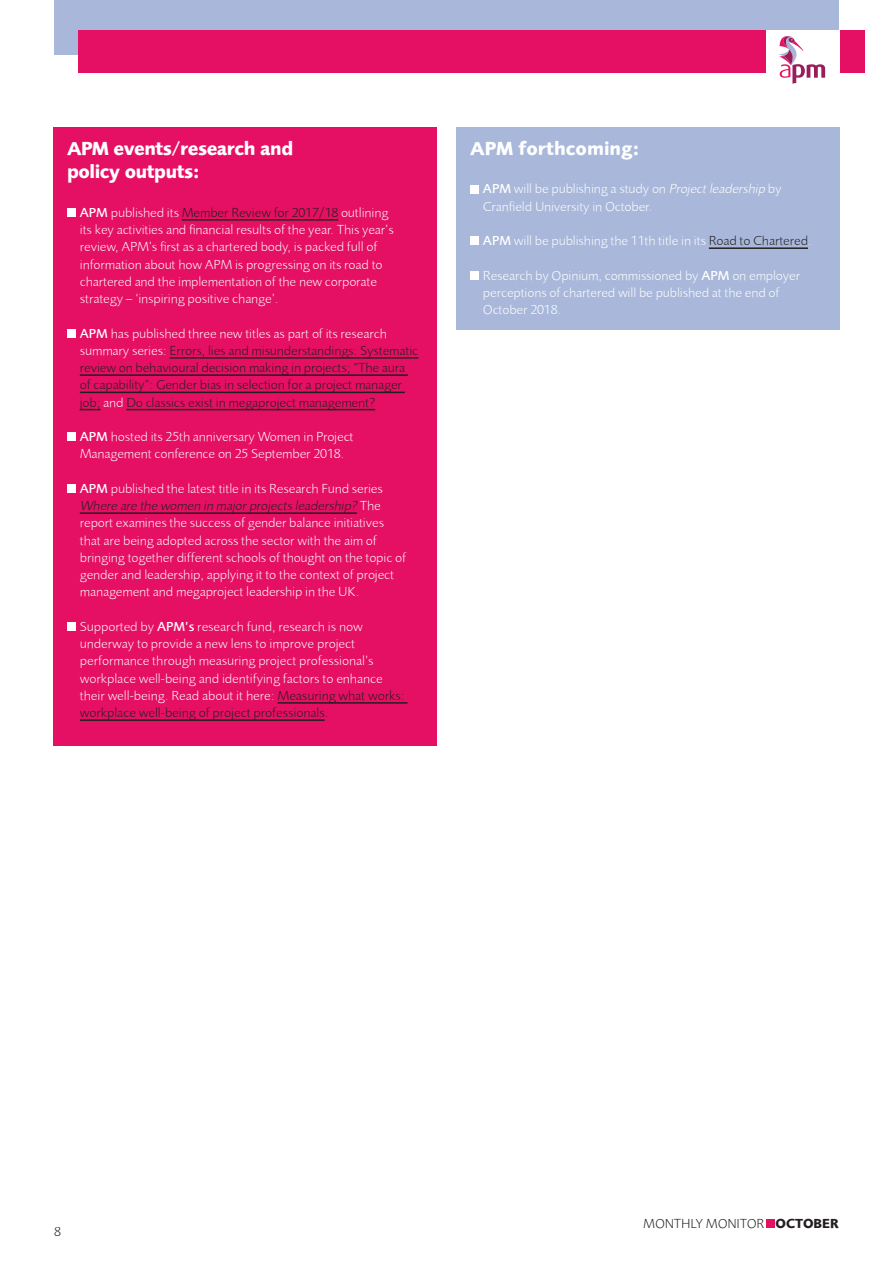
<style>
.page{position:relative;width:893px;height:1263px;background:#fff}
.page>*{position:absolute;margin:0;border:0;box-sizing:border-box;transform-origin:0 0}
.t1{font:700 19.5px/23.4px "Foundry Sans";letter-spacing:-.025em;color:#fff}
.t2{font:700 19.5px "Foundry Sans";color:#fff}
.t3{font:300 13.5px/17.2px "Foundry Sans";color:#fff}
.t4{font:300 13.5px/17.2px "Foundry Sans";color:#231f20}
.s1{font-weight:500}
.s2{color:#231f20}
.s3{font-weight:500;color:#fff}
.s4{color:#fff}
.s5{font-style:italic;color:#231f20}
.s6{font-style:italic}
.s7{font-weight:700}
</style>
<div class="page">
<div style="left:54px;top:0;width:785px;height:54px;background:#a9b8da"></div>
<div style="left:78px;top:30px;width:787px;height:42px;background:#e50f63"></div>
<div style="left:766px;top:30px;width:74px;height:61px;background:#fff"></div>
<svg style="left:779px;top:36px;width:46px;height:48px"></svg>
<div style="left:457px;top:128px;width:383px;height:202px;background:#a9b8da"></div>
<hr style="left:709px;top:247px;width:99px;height:2px;background:#231f20">
<div style="left:470px;top:185px;width:9px;height:8px;background:#fff"></div>
<div style="left:470px;top:237px;width:9px;height:8px;background:#fff"></div>
<div style="left:470px;top:271px;width:9px;height:9px;background:#fff"></div>
<div style="left:54px;top:128px;width:383px;height:618px;background:#e50f63"></div>
<hr style="left:182px;top:219px;width:156px;height:2px;background:#231f20">
<hr style="left:170px;top:357px;width:248px;height:2px;background:#231f20">
<hr style="left:80px;top:374px;width:328px;height:2px;background:#231f20">
<hr style="left:80px;top:392px;width:325px;height:1px;background:#231f20">
<svg style="left:80px;top:409px;width:20px;height:1px"></svg>
<hr style="left:126px;top:409px;width:249px;height:1px;background:#231f20">
<hr style="left:80px;top:512px;width:277px;height:2px;background:#231f20">
<hr style="left:278px;top:702px;width:130px;height:2px;background:#231f20">
<hr style="left:80px;top:719px;width:245px;height:2px;background:#231f20">
<div style="left:67px;top:208px;width:9px;height:9px;background:#fff"></div>
<div style="left:67px;top:329px;width:9px;height:9px;background:#fff"></div>
<div style="left:67px;top:433px;width:9px;height:8px;background:#fff"></div>
<div style="left:67px;top:484px;width:9px;height:9px;background:#fff"></div>
<div style="left:67px;top:622px;width:9px;height:9px;background:#fff"></div>
<div style="left:766px;top:1219px;width:9px;height:9px;background:#e50f63"></div>
<h1 class="t1" style="left:67px;top:137px;width:228px">APM events/research and policy outputs:</h1>
<p class="t3" style="left:80px;top:204px;width:315px"><span class="s1">APM</span> published its <span class="s2">Member Review for 2017/18</span> outlining its key activities and financial results of the year. This year’s review, APM’s first as a chartered body, is packed full of information about how APM is progressing on its road to chartered and the implementation of the new corporate strategy – ‘inspiring positive change’.</p>
<p class="t4" style="left:80px;top:324px;width:340px"><span class="s3">APM</span> <span class="s4">has published three new titles as part of its research summary series:</span> Errors, lies and misunderstandings: Systematic review on behavioural decision making in projects; “The aura of capability”: Gender bias in selection for a project manager job; <span class="s4">and</span> Do classics exist in megaproject management?</p>
<p class="t3" style="left:80px;top:428px;width:275px"><span class="s1">APM</span> hosted its 25th anniversary Women in Project<br>Management conference on 25 September 2018.</p>
<p class="t3" style="left:80px;top:480px;width:328px"><span class="s1">APM</span> published the latest title in its Research Fund series <span class="s5">Where are the women in majorprojects leadership?</span> T h e report examines the success of gender balance initiatives that are being adopted across the sector with the aim of bringing together different schools of thought on the topic of gender and leadership, applying it to the context of project management and megaproject leadership in the UK.</p>
<p class="t3" style="left:80px;top:618px;width:326px">Supported by <span class="s1">APM’s</span> research fund, research is now underway to provide a new lens to improve project performance through measuring project professional’s workplace well-being and identifying factors to enhance their well-being. Read about it here: <span class="s2">Measuring what works: workplace well-being of project professionals.</span></p>
<h1 class="t2" style="left:470px;top:137px;width:171px">APM forthcoming:</h1>
<p class="t3" style="left:483px;top:180px;width:300px"><span class="s1">APM</span> will be publishing a study on <span class="s6">Projectleadership</span> by<br>Cranfield University in October.</p>
<p class="t3" style="left:483px;top:232px;width:330px"><span class="s1">APM</span> will be publishing the 11th title in its <span class="s2">Road to Chartered</span>.</p>
<p class="t3" style="left:483px;top:266px;width:319px">Research by Opinium, commissioned by <span class="s1">APM</span> on employer perceptions of chartered will be published at the end of<br>October 2018.</p>
<p class="t4" style="left:54px;top:1223px;width:8px">8</p>
<p class="t4" style="left:643px;top:1215px;width:197px">MONTHLY MONITOR <span class="s7">OCTOBER</span></p>
</div>
